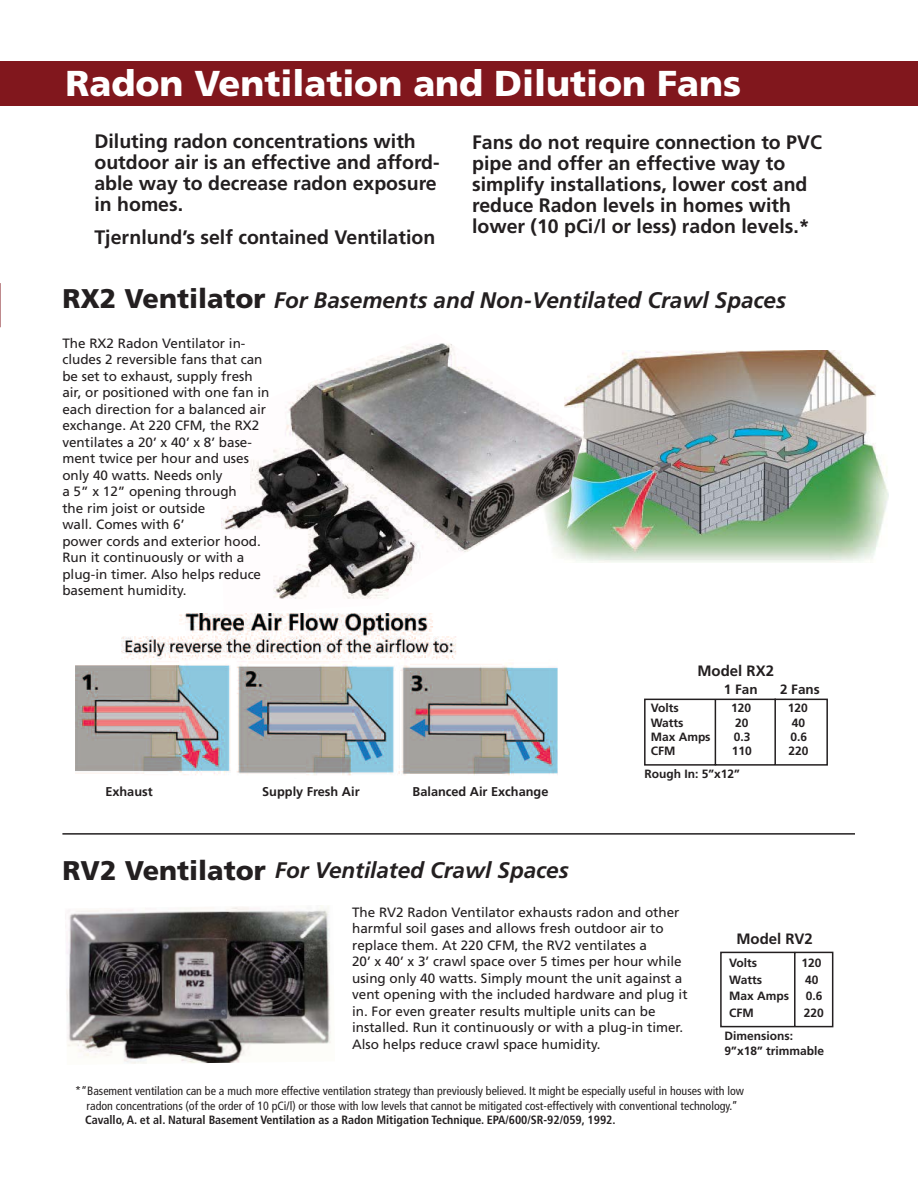
<style>
.page{position:relative;width:918px;height:1188px;background:#fff}
.page>*{position:absolute;margin:0;border:0;box-sizing:border-box;transform-origin:0 0}
.t1{font:900 36px "Frutiger";color:#fff}
.t2{font:900 27px "Frutiger";color:#231f20}
.t3{font:italic 700 22.5px "Frutiger";color:#231f20}
.t4{font:700 19.5px/21px "Frutiger";color:#231f20}
.t5{font:700 15px "Frutiger";color:#231f20}
.t6{font:13.5px/16.5px "Frutiger";color:#231f20}
.t7{font:700 13.5px "Frutiger";color:#231f20}
.t8{font:700 12.75px "Frutiger";color:#231f20}
.t9{font:condensed 12px/14.4px "Frutiger";color:#231f20;text-align:center}
.t10{font:700 12px/14.4px "Frutiger";color:#231f20}
.t11{font:700 condensed 12px "Frutiger";color:#231f20}
.s1{font-weight:900;font-style:normal;font-size:27px}
</style>
<div class="page">
<img style="left:584px;top:351px;width:305px;height:211px">
<img style="left:76px;top:613px;width:481px;height:163px">
<img style="left:221px;top:343px;width:363px;height:256px">
<div style="left:0;top:61px;width:918px;height:44px;background:#81171d"></div>
<img style="left:66px;top:905px;width:265px;height:159px">
<hr style="left:62px;top:833px;width:793px;height:2px;background:#231f20">
<svg style="left:720px;top:951px;width:114px;height:77px"></svg>
<svg style="left:644px;top:698px;width:184px;height:68px"></svg>
<h1 class="t1" style="left:65px;top:69px;width:677px">Radon Ventilation and Dilution Fans</h1>
<h3 class="t4" style="left:95px;top:133px;width:347px">Diluting radon concentrations with outdoor air is an effective and afford&shy;able way to decrease radon exposure in homes.</h3>
<h3 class="t4" style="left:95px;top:229px;width:342px">Tjernlund’s self contained Ventilation</h3>
<h3 class="t4" style="left:472px;top:133px;width:351px">Fans do not require connection to PVC pipe and offer an effective way to simplify installations, lower cost and reduce Radon levels in homes with lower (10 pCi/l or less) radon levels.*</h3>
<h3 class="t3" style="left:62px;top:291px;width:725px"><span class="s1">RX2 Ventilator</span> For Basements and Non-Ventilated Crawl Spaces</h3>
<p class="t6" style="left:62px;top:336px;width:208px">The RX2 Radon Ventilator in&shy;cludes 2 reversible fans that can be set to exhaust, supply fresh air, or positioned with one fan in each direction for a balanced air exchange. At 220 CFM, the RX2 ventilates a 20’ x 40’ x 8’ base&shy;ment twice per hour and uses only 40 watts. Needs only<br>a 5” x 12” opening through<br>the rim joist or outside<br>wall. Comes with 6’<br>power cords and exterior hood.<br>Run it continuously or with a plug-in timer. Also helps reduce basement humidity.</p>
<p class="t5" style="left:698px;top:664px;width:78px">Model RX2</p>
<p class="t7" style="left:724px;top:684px;width:35px">1 Fan</p>
<p class="t7" style="left:780px;top:684px;width:41px">2 Fans</p>
<p class="t10" style="left:651px;top:702px;width:29px">Volts</p>
<p class="t10" style="left:731px;top:702px;width:21px">120</p>
<p class="t10" style="left:788px;top:702px;width:21px">120</p>
<p class="t10" style="left:651px;top:716px;width:34px">Watts</p>
<p class="t10" style="left:735px;top:716px;width:15px">20</p>
<p class="t10" style="left:792px;top:716px;width:15px">40</p>
<p class="t10" style="left:651px;top:731px;width:61px">Max Amps</p>
<p class="t10" style="left:734px;top:731px;width:18px">0.3</p>
<p class="t10" style="left:790px;top:731px;width:18px">0.6</p>
<p class="t10" style="left:651px;top:745px;width:26px">CFM</p>
<p class="t10" style="left:732px;top:745px;width:21px">110</p>
<p class="t10" style="left:788px;top:745px;width:21px">220</p>
<p class="t8" style="left:105px;top:786px;width:49px">Exhaust</p>
<p class="t8" style="left:262px;top:786px;width:99px">Supply Fresh Air</p>
<p class="t8" style="left:413px;top:786px;width:137px">Balanced Air Exchange</p>
<h2 class="t2" style="left:62px;top:859px;width:205px">RV2 Ventilator</h2>
<h3 class="t3" style="left:275px;top:861px;width:295px">For Ventilated Crawl Spaces</h3>
<p class="t10" style="left:645px;top:768px;width:97px">Rough In: 5”x12”</p>
<p class="t6" style="left:352px;top:905px;width:337px">The RV2 Radon Ventilator exhausts radon and other harmful soil gases and allows fresh outdoor air to replace them. At 220 CFM, the RV2 ventilates a<br>20’ x 40’ x 3’ crawl space over 5 times per hour while using only 40 watts. Simply mount the unit against a vent opening with the included hardware and plug it in. For even greater results multiple units can be installed. Run it continuously or with a plug-in timer.<br>Also helps reduce crawl space humidity.</p>
<p class="t5" style="left:737px;top:933px;width:78px">Model RV2</p>
<p class="t10" style="left:729px;top:957px;width:29px">Volts</p>
<p class="t10" style="left:802px;top:957px;width:21px">120</p>
<p class="t10" style="left:729px;top:973px;width:34px">Watts</p>
<p class="t10" style="left:805px;top:973px;width:15px">40</p>
<p class="t10" style="left:729px;top:990px;width:61px">Max Amps</p>
<p class="t10" style="left:806px;top:990px;width:18px">0.6</p>
<p class="t10" style="left:729px;top:1006px;width:26px">CFM</p>
<p class="t10" style="left:804px;top:1006px;width:21px">220</p>
<p class="t10" style="left:725px;top:1030px;width:101px">Dimensions:<br>9”x18” trimmable</p>
<p class="t9" style="left:75px;top:1085px;width:671px">*“Basement ventilation can be a much more effective ventilation strategy than previously believed. It might be especially useful in houses with low radon concentrations (of the order of 10 pCi/l) or those with low levels that cannot be mitigated cost-effectively with conventional technology.”</p>
<p class="t11" style="left:85px;top:1115px;width:532px">Cavallo, A. et al. Natural Basement Ventilation as a Radon Mitigation Technique. EPA/600/SR-92/059, 1992.</p>
</div>
